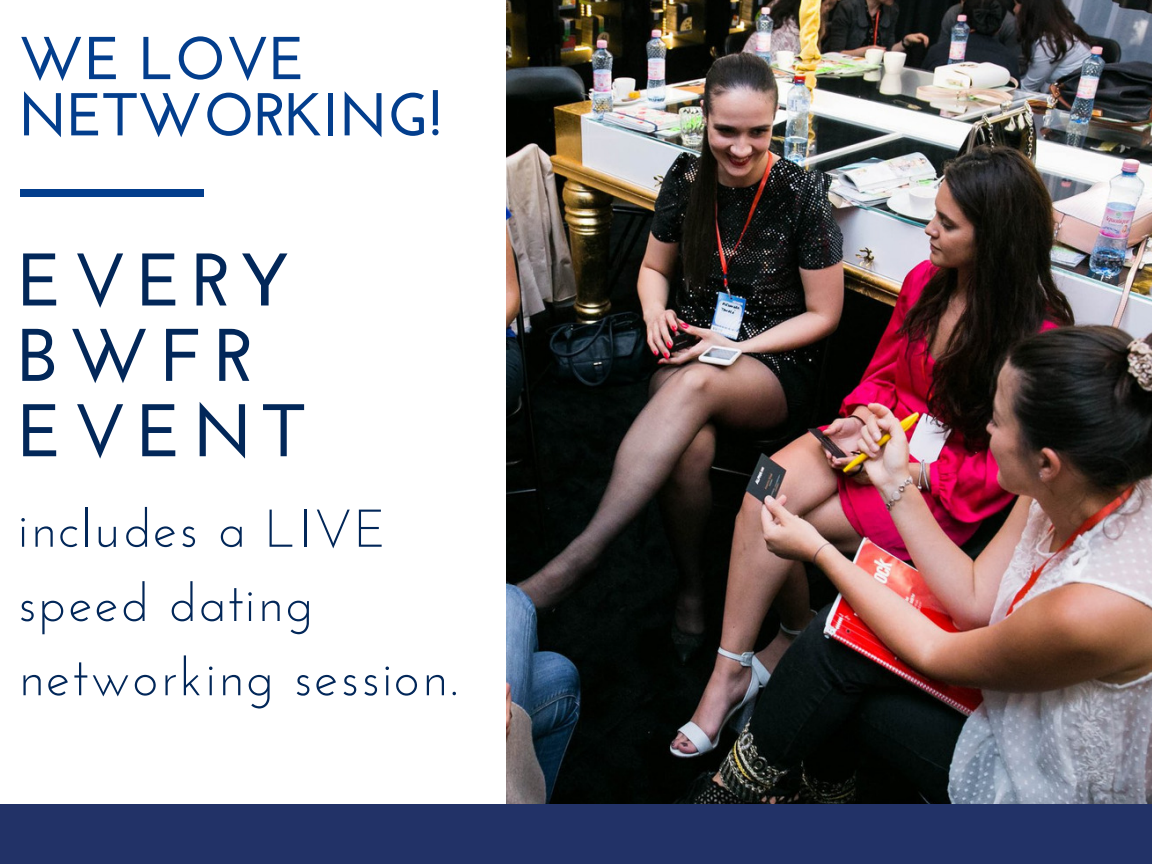
<style>
.page{position:relative;width:1152px;height:864px;background:#fff}
.page>*{position:absolute;margin:0;border:0;box-sizing:border-box;transform-origin:0 0}
.t1{font:700 74.4px/75.3px "Josefin Sans";letter-spacing:.14em;color:#022759}
.t2{font:700 60.3px/56.2px "Josefin Sans";color:#033e8d}
.t3{font:53.1px/74.2px "Josefin Sans";letter-spacing:.04em;color:#022759}
</style>
<div class="page">
<img style="left:506px;top:0;width:646px;height:804px">
<div style="left:20px;top:189px;width:184px;height:8px;background:#033e8d"></div>
<div style="left:0;top:804px;width:1152px;height:60px;background:#223267"></div>
<p class="t2" style="left:18px;top:36px;width:425px">WE LOVE<br>NETWORKING!</p>
<h1 class="t1" style="left:18px;top:249px;width:288px">EVERY<br>BWFR<br>EVENT</h1>
<p class="t3" style="left:18px;top:496px;width:442px">includes a LIVE speed dating networking session.</p>
</div>
